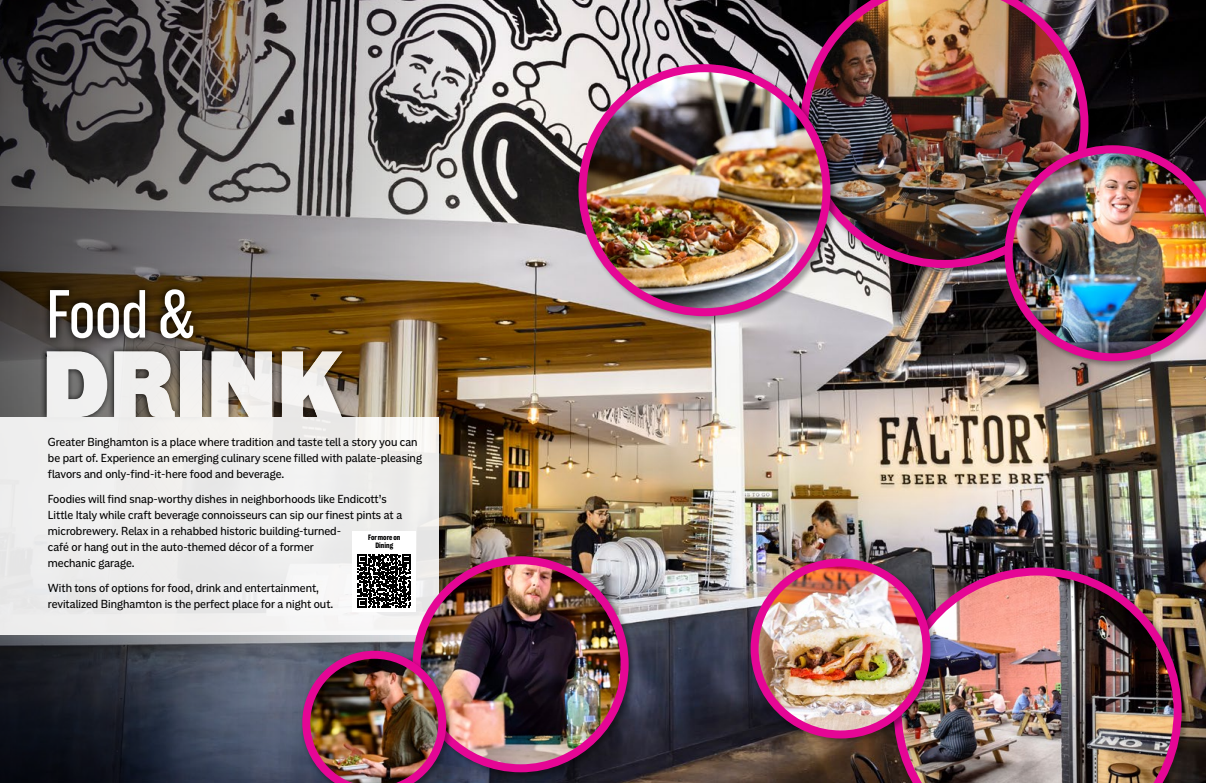
<style>
.page{position:relative;width:1206px;height:783px;background:#fff}
.page>*{position:absolute;margin:0;border:0;box-sizing:border-box;transform-origin:0 0}
.t1{font:900 97px "Americane";letter-spacing:.005em;color:#fff}
.t2{font:70px "Americane Cond";color:#fff}
.t3{font:12px/16px "Americane";color:#000}
.t4{font:700 8px/8px "Americane Cond";color:#000;text-align:center}
</style>
<div class="page">
<img style="left:494px;top:0;width:712px;height:783px">
<img style="left:0;top:0;width:494px;height:783px">
<svg style="left:40px;top:345px;width:309px;height:72px;background:#312c25"></svg>
<div style="left:799px;top:0;width:297px;height:276px;background:#000;opacity:.35"></div>
<img style="left:800px;top:0;width:288px;height:268px">
<div style="left:1003px;top:143px;width:203px;height:226px;background:#000;opacity:.35"></div>
<img style="left:1005px;top:145px;width:201px;height:216px">
<svg style="left:42px;top:281px;width:159px;height:65px;background:#372a16"></svg>
<div style="left:0;top:417px;width:439px;height:218px;background:#eeeeed"></div>
<div style="left:352px;top:531px;width:64px;height:81px;background:#fff"></div>
<svg style="left:358px;top:554px;width:53px;height:53px"></svg>
<div style="left:577px;top:62px;width:262px;height:262px;background:#000;opacity:.35"></div>
<img style="left:583px;top:68px;width:244px;height:244px;border-radius:122px">
<div style="left:579px;top:64px;width:252px;height:252px;border:8px solid #e50695;border-radius:50%"></div>
<div style="left:892px;top:566px;width:298px;height:217px;background:#000;opacity:.35"></div>
<img style="left:894px;top:567px;width:288px;height:216px">
<div style="left:411px;top:554px;width:226px;height:226px;background:#000;opacity:.35"></div>
<img style="left:417px;top:560px;width:208px;height:208px;border-radius:104px">
<div style="left:413px;top:556px;width:216px;height:216px;border:8px solid #e50695;border-radius:50%"></div>
<div style="left:301px;top:649px;width:153px;height:134px;background:#000;opacity:.35"></div>
<img style="left:302px;top:651px;width:144px;height:132px">
<div style="left:749px;top:557px;width:190px;height:189px;background:#000;opacity:.35"></div>
<img style="left:755px;top:563px;width:172px;height:168px">
<div style="left:751px;top:559px;width:180px;height:180px;border:8px solid #e50695;border-radius:50%"></div>
<h2 class="t2" style="left:46px;top:272px;width:149px">Food &amp;</h2>
<h1 class="t1" style="left:42px;top:327px;width:302px">DRINK</h1>
<p class="t3" style="left:48px;top:433px;width:376px">Greater Binghamton is a place where tradition and taste tell a story you can be part of. Experience an emerging culinary scene filled with palate-pleasing flavors and only-find-it-here food and beverage.</p>
<p class="t3" style="left:48px;top:490px;width:356px">Foodies will find snap-worthy dishes in neighborhoods like Endicott’s Little Italy while craft beverage connoisseurs can sip our finest pints at a microbrewery. Relax in a rehabbed historic building-turned-<br>café or hang out in the auto-themed décor of a former<br>mechanic garage.</p>
<p class="t3" style="left:48px;top:579px;width:287px">With tons of options for food, drink and entertainment, revitalized Binghamton is the perfect place for a night out.</p>
<p class="t4" style="left:368px;top:533px;width:34px">For more on<br>Dining</p>
</div>
